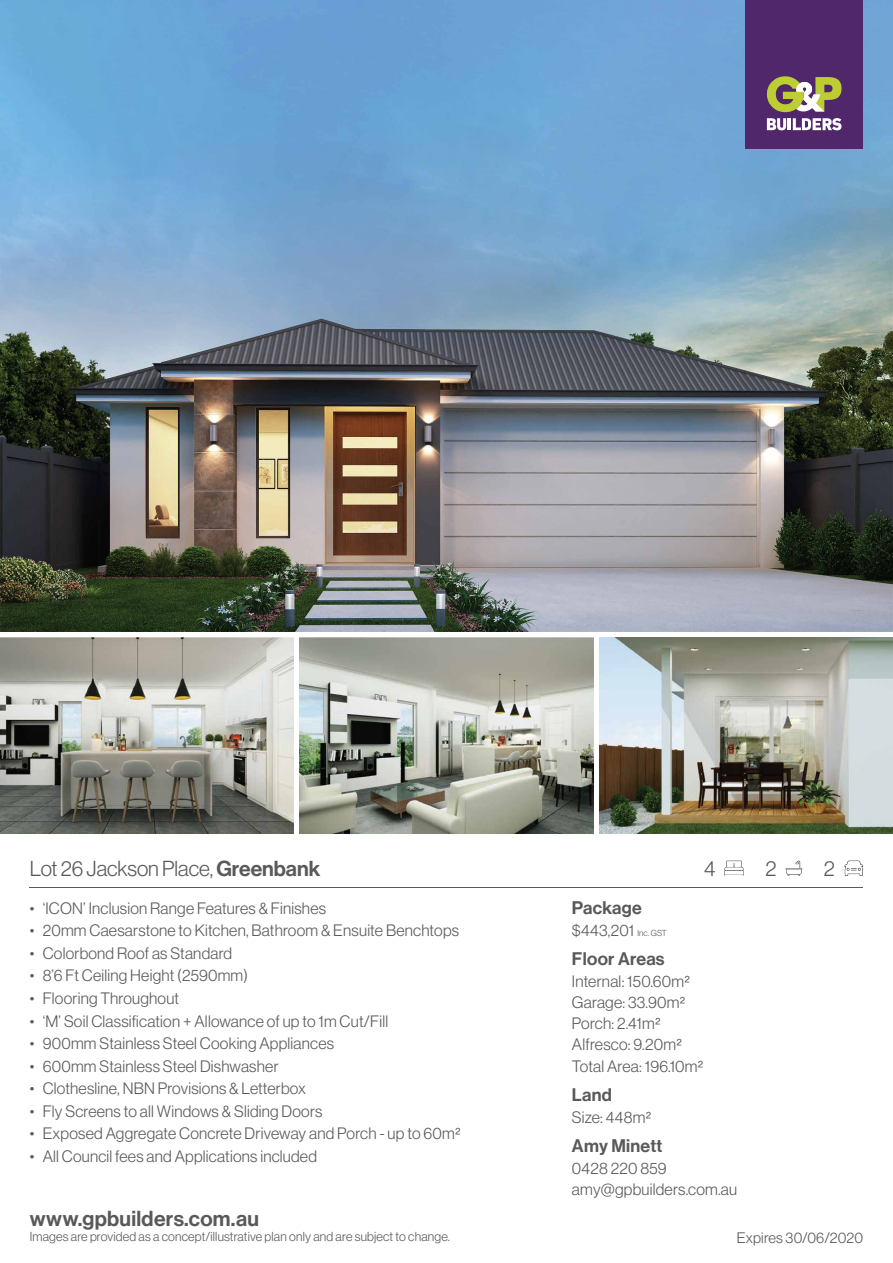
<style>
.page{position:relative;width:893px;height:1263px;background:#fff}
.page>*{position:absolute;margin:0;border:0;box-sizing:border-box;transform-origin:0 0}
.t1{font:300 21.3px "Neue Haas Display";color:#58595b}
.t2{font:21.3px "Neue Haas Display Mediu";letter-spacing:.015em;color:#58595b}
.t3{font:17.85px "Neue Haas Display Mediu";letter-spacing:.015em;color:#58595b}
.t4{font:300 16.2px/21.3px "Neue Haas Display";letter-spacing:.015em;color:#58595b}
.t5{font:300 14.85px "Neue Haas Display";letter-spacing:.015em;color:#58595b}
.t6{font:300 12.75px "Neue Haas Display";letter-spacing:.015em;color:#58595b}
.s1{font-family:"Neue Haas Display Mediu";font-weight:400}
.s2{font-size:8.55px}
</style>
<div class="page">
<img style="left:0;top:0;width:893px;height:631px">
<div style="left:745px;top:0;width:118px;height:148px;background:#50276b"></div>
<svg style="left:767px;top:76px;width:74px;height:36px"></svg>
<svg style="left:767px;top:118px;width:74px;height:12px"></svg>
<svg style="left:844px;top:860px;width:19px;height:16px"></svg>
<svg style="left:786px;top:861px;width:16px;height:15px"></svg>
<svg style="left:724px;top:860px;width:20px;height:16px"></svg>
<hr style="left:30px;top:887px;width:833px;height:1px;background:#58595b">
<img style="left:300px;top:638px;width:293px;height:195px">
<img style="left:600px;top:638px;width:293px;height:195px">
<img style="left:0;top:638px;width:293px;height:195px">
<h1 class="t1" style="left:30px;top:856px;width:292px">Lot 26 Jackson Place, <span class="s1">Greenbank</span></h1>
<p class="t4" style="left:30px;top:897px;width:298px">• ‘ICON’ Inclusion Range Features &amp; Finishes</p>
<p class="t4" style="left:30px;top:920px;width:431px">• 20mm Caesarstone to Kitchen, Bathroom &amp; Ensuite Benchtops</p>
<p class="t4" style="left:30px;top:942px;width:204px">• Colorbond Roof as Standard</p>
<p class="t4" style="left:30px;top:965px;width:220px">• 8’6 Ft Ceiling Height (2590mm)</p>
<p class="t4" style="left:30px;top:988px;width:151px">• Flooring Throughout</p>
<p class="t4" style="left:30px;top:1010px;width:360px">• ‘M’ Soil Classification + Allowance of up to 1m Cut/Fill</p>
<p class="t4" style="left:30px;top:1033px;width:306px">• 900mm Stainless Steel Cooking Appliances</p>
<p class="t4" style="left:30px;top:1055px;width:250px">• 600mm Stainless Steel Dishwasher</p>
<p class="t4" style="left:30px;top:1078px;width:277px">• Clothesline, NBN Provisions &amp; Letterbox</p>
<p class="t4" style="left:30px;top:1100px;width:294px">• Fly Screens to all Windows &amp; Sliding Doors</p>
<p class="t4" style="left:30px;top:1123px;width:432px">• Exposed Aggregate Concrete Driveway and Porch - up to 60m²</p>
<p class="t4" style="left:30px;top:1145px;width:289px">• All Council fees and Applications included</p>
<h1 class="t2" style="left:30px;top:1206px;width:231px">www.gpbuilders.com.au</h1>
<h1 class="t1" style="left:704px;top:856px;width:13px">4</h1>
<h1 class="t1" style="left:765px;top:856px;width:13px">2</h1>
<h1 class="t1" style="left:824px;top:856px;width:13px">2</h1>
<p class="t3" style="left:572px;top:898px;width:71px">Package</p>
<p class="t4" style="left:572px;top:919px;width:96px">$443,201 <span class="s2">Inc. GST</span></p>
<p class="t3" style="left:572px;top:949px;width:94px">Floor Areas</p>
<p class="t4" style="left:572px;top:970px;width:133px">Internal: 150.60m²<br>Garage: 33.90m²<br>Porch: 2.41m²<br>Alfresco: 9.20m²<br>Total Area: 196.10m²</p>
<p class="t3" style="left:572px;top:1085px;width:42px">Land</p>
<p class="t4" style="left:572px;top:1106px;width:81px">Size: 448m²</p>
<p class="t3" style="left:572px;top:1136px;width:92px">Amy Minett</p>
<p class="t4" style="left:572px;top:1157px;width:167px">0428 220 859 amy@gpbuilders.com.au</p>
<p class="t6" style="left:30px;top:1230px;width:422px">Images are provided as a concept/illustrative plan only and are subject to change.</p>
<p class="t5" style="left:737px;top:1229px;width:128px">Expires 30/06/2020</p>
</div>
